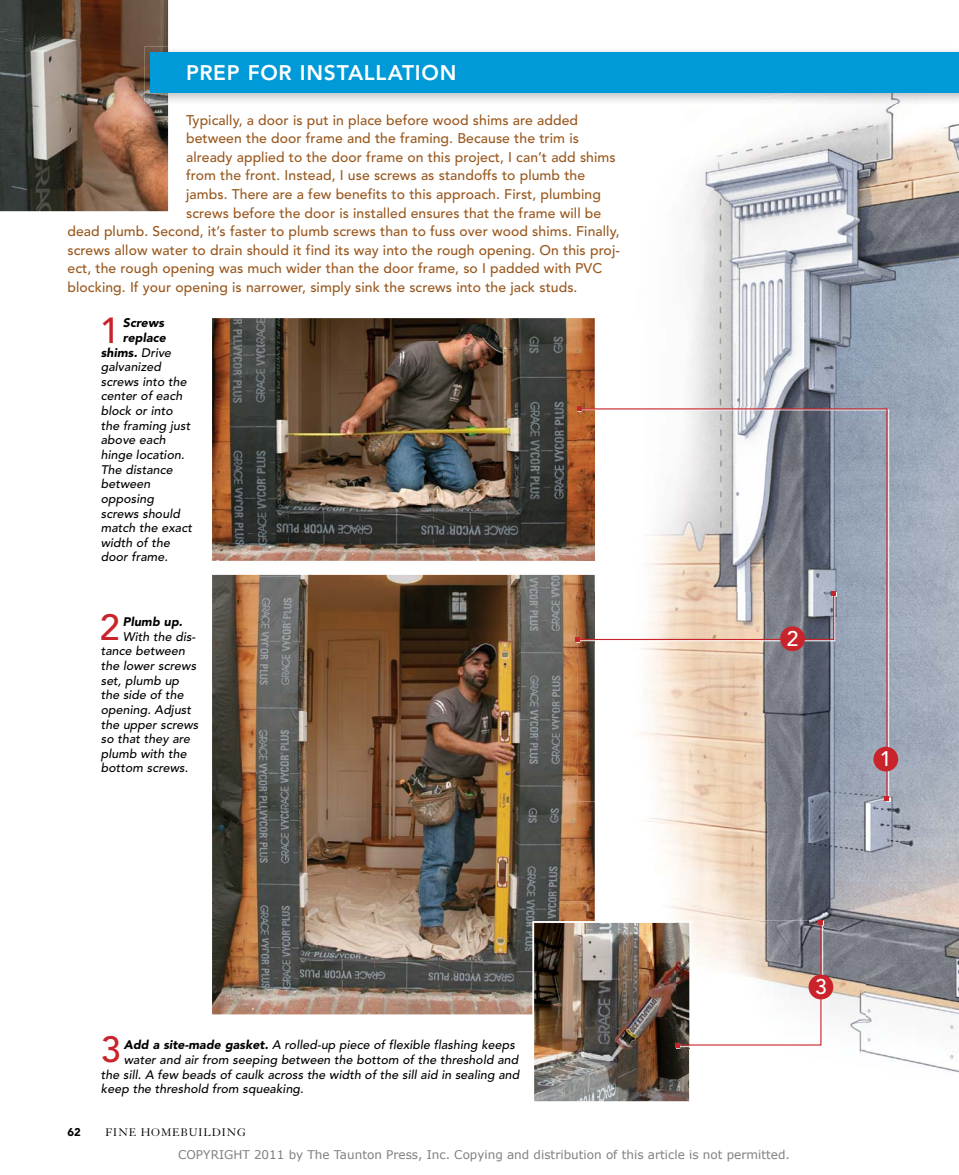
<style>
.page{position:relative;width:959px;height:1175px;background:#fff}
.page>*{position:absolute;margin:0;border:0;box-sizing:border-box;transform-origin:0 0}
.t1{font:500 36px "Avenir LT Std";color:#c9242b}
.t2{font:800 21px "Avenir LT Std";letter-spacing:.035em;color:#fff}
.t3{font:500 21px "Avenir LT Std";color:#fff}
.t4{font:500 13.95px "Avenir LT Std";letter-spacing:.005em;color:#99581e}
.t5{font:italic 500 12.3px/14.7px "Avenir LT Std";letter-spacing:.005em;color:#000}
.t6{font:italic 900 12.3px "Avenir LT Std";letter-spacing:.005em;color:#000}
.t7{font:12px "Verdana";color:#808080}
.t8{font:12px "Granjon LT Std";letter-spacing:.07em;color:#000}
.t9{font:900 11.25px "Avenir LT Std";color:#000}
.s1{font-weight:500}
.s2{font-weight:900}
</style>
<div class="page">
<img style="left:212px;top:318px;width:382px;height:243px">
<img style="left:212px;top:575px;width:382px;height:439px">
<img style="left:690px;top:104px;width:268px;height:318px">
<img style="left:865px;top:422px;width:93px;height:650px">
<img style="left:646px;top:801px;width:219px;height:151px">
<img style="left:824px;top:952px;width:41px;height:101px">
<img style="left:0;top:0;width:168px;height:211px">
<img style="left:720px;top:93px;width:238px;height:11px">
<img style="left:144px;top:47px;width:24px;height:57px">
<div style="left:150px;top:52px;width:808px;height:41px;background:#009ad8"></div>
<img style="left:838px;top:407px;width:52px;height:394px">
<svg style="left:578px;top:408px;width:310px;height:391px"></svg>
<svg style="left:577px;top:406px;width:4px;height:5px"></svg>
<svg style="left:884px;top:796px;width:5px;height:4px"></svg>
<svg style="left:575px;top:591px;width:261px;height:50px"></svg>
<div style="left:873px;top:746px;width:25px;height:25px;background:#c9242b;border-radius:50%"></div>
<div style="left:780px;top:626px;width:25px;height:25px;background:#c9242b;border-radius:50%"></div>
<img style="left:532px;top:920px;width:291px;height:182px">
<div style="left:808px;top:974px;width:25px;height:25px;background:#c9242b;border-radius:50%"></div>
<h2 class="t2" style="left:186px;top:61px;width:272px">PREP FOR INSTALLATION</h2>
<p class="t4" style="left:186px;top:112px;width:393px">Typically, a door is put in place before wood shims are added</p>
<p class="t4" style="left:186px;top:130px;width:394px">between the door frame and the framing. Because the trim is</p>
<p class="t4" style="left:186px;top:149px;width:431px">already applied to the door frame on this project, I can’t add shims</p>
<p class="t4" style="left:186px;top:167px;width:400px">from the front. Instead, I use screws as standoffs to plumb the</p>
<p class="t4" style="left:186px;top:186px;width:416px">jambs. There are a few benefits to this approach. First, plumbing</p>
<p class="t4" style="left:186px;top:205px;width:417px">screws before the door is installed ensures that the frame will be</p>
<p class="t4" style="left:67px;top:223px;width:553px">dead plumb. Second, it’s faster to plumb screws than to fuss over wood shims. Finally,</p>
<p class="t4" style="left:67px;top:242px;width:554px">screws allow water to drain should it find its way into the rough opening. On this proj-</p>
<p class="t4" style="left:67px;top:260px;width:536px">ect, the rough opening was much wider than the door frame, so I padded with PVC</p>
<p class="t4" style="left:67px;top:279px;width:511px">blocking. If your opening is narrower, simply sink the screws into the jack studs.</p>
<h1 class="t1" style="left:100px;top:310px;width:22px">1</h1>
<p class="t6" style="left:123px;top:315px;width:43px">Screws</p>
<p class="t6" style="left:123px;top:330px;width:45px">replace</p>
<p class="t6" style="left:101px;top:345px;width:72px">shims. <span class="s1">Drive</span></p>
<p class="t5" style="left:101px;top:360px;width:62px">galvanized</p>
<p class="t5" style="left:101px;top:374px;width:87px">screws into the</p>
<p class="t5" style="left:101px;top:389px;width:83px">center of each</p>
<p class="t5" style="left:101px;top:404px;width:74px">block or into</p>
<p class="t5" style="left:101px;top:418px;width:91px">the framing just</p>
<p class="t5" style="left:101px;top:433px;width:66px">above each</p>
<p class="t5" style="left:101px;top:448px;width:85px">hinge location.</p>
<p class="t5" style="left:101px;top:462px;width:73px">The distance</p>
<p class="t5" style="left:101px;top:477px;width:51px">between</p>
<p class="t5" style="left:101px;top:491px;width:55px">opposing</p>
<p class="t5" style="left:101px;top:506px;width:81px">screws should</p>
<p class="t5" style="left:101px;top:521px;width:93px">match the exact</p>
<p class="t5" style="left:101px;top:535px;width:71px">width of the</p>
<p class="t5" style="left:101px;top:550px;width:69px">door frame.</p>
<h1 class="t1" style="left:100px;top:607px;width:22px">2</h1>
<p class="t6" style="left:123px;top:614px;width:61px">Plumb up.</p>
<p class="t5" style="left:101px;top:629px;width:99px;text-indent:22px">With the dis&shy;tance between the lower screws set, plumb up the side of the opening. Adjust the upper screws so that they are plumb with the bottom screws.</p>
<h2 class="t3" style="left:786px;top:626px;width:13px">2</h2>
<h2 class="t3" style="left:880px;top:747px;width:13px">1</h2>
<h1 class="t1" style="left:101px;top:1029px;width:22px">3</h1>
<p class="t5" style="left:124px;top:1038px;width:393px"><span class="s2">Add a site-made gasket.</span> A rolled-up piece of flexible flashing keeps</p>
<p class="t5" style="left:124px;top:1052px;width:396px">water and air from seeping between the bottom of the threshold and</p>
<p class="t5" style="left:101px;top:1067px;width:420px">the sill. A few beads of caulk across the width of the sill aid in sealing and</p>
<p class="t5" style="left:101px;top:1081px;width:204px">keep the threshold from squeaking.</p>
<p class="t9" style="left:68px;top:1125px;width:15px">62</p>
<p class="t8" style="left:105px;top:1126px;width:142px">FINE HOMEBUILDING</p>
<p class="t7" style="left:178px;top:1147px;width:613px">COPYRIGHT 2011 by The Taunton Press, Inc. Copying and distribution of this article is not permitted.</p>
<h2 class="t3" style="left:815px;top:974px;width:13px">3</h2>
</div>
